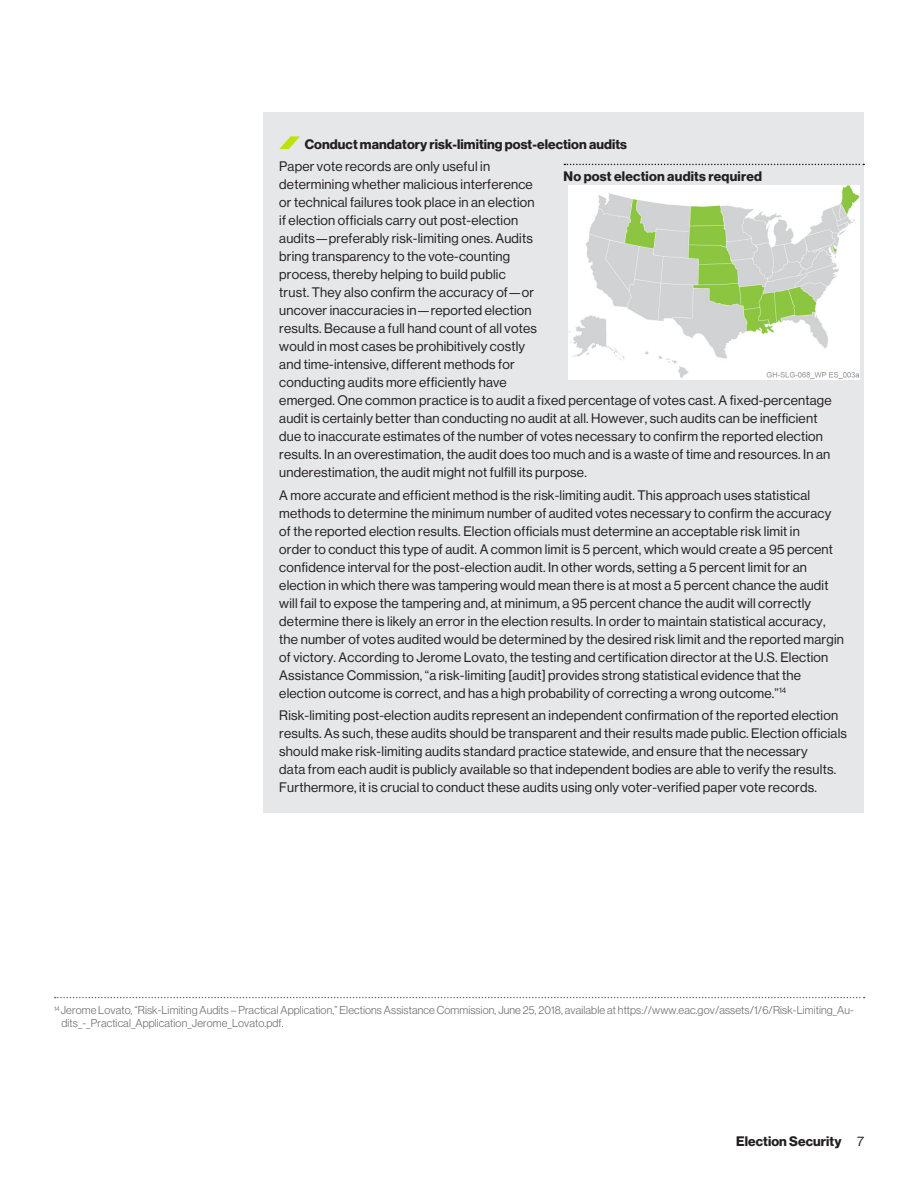
<style>
.page{position:relative;width:918px;height:1188px;background:#fff}
.page>*{position:absolute;margin:0;border:0;box-sizing:border-box;transform-origin:0 0}
.Paragraph_Style_3{font:13.5px/18px "N Haas Grotesk DS Pro 55 Rg";letter-spacing:.015em;color:#231f20}
.Paragraph_Style_3-2{font:13.5px "N Haas Grotesk DS Pro 75 Bd";letter-spacing:.005em;color:#231f20}
.Paragraph_Style_3-3{font:11.25px/12.8px "N Haas Grotesk DS Pro 45 Lt";letter-spacing:.01em;color:#6c6d70}
.s1{font-family:"N Haas Grotesk DS Pro 55 Rg"}
</style>
<div class="page">
<div style="left:263px;top:112px;width:601px;height:700px;background:#e6e7e9"></div>
<svg style="left:279px;top:136px;width:21px;height:13px"></svg>
<svg style="left:55px;top:997px;width:810px;height:1px"></svg>
<svg style="left:564px;top:164px;width:300px;height:1px"></svg>
<img style="left:568px;top:185px;width:291px;height:195px">
<p class="Paragraph_Style_3-2" style="left:305px;top:137px;width:324px">Conduct mandatory risk-limiting post-election audits</p>
<p class="Paragraph_Style_3" style="left:279px;top:158px;width:554px">Paper vote records are only useful in<br>determining whether malicious interference<br>or technical failures took place in an election<br>if election officials carry out post-election<br>audits—preferably risk-limiting ones. Audits<br>bring transparency to the vote-counting<br>process, thereby helping to build public<br>trust. They also confirm the accuracy of—or<br>uncover inaccuracies in—reported election<br>results. Because a full hand count of all votes<br>would in most cases be prohibitively costly<br>and time-intensive, different methods for<br>conducting audits more efficiently have<br>emerged. One common practice is to audit a fixed percentage of votes cast. A fixed-percentage audit is certainly better than conducting no audit at all. However, such audits can be inefficient due to inaccurate estimates of the number of votes necessary to confirm the reported election results. In an overestimation, the audit does too much and is a waste of time and resources. In an underestimation, the audit might not fulfill its purpose.</p>
<p class="Paragraph_Style_3" style="left:279px;top:486px;width:566px">A more accurate and efficient method is the risk-limiting audit. This approach uses statistical methods to determine the minimum number of audited votes necessary to confirm the accuracy of the reported election results. Election officials must determine an acceptable risk limit in<br>order to conduct this type of audit. A common limit is 5 percent, which would create a 95 percent confidence interval for the post-election audit. In other words, setting a 5 percent limit for an election in which there was tampering would mean there is at most a 5 percent chance the audit will fail to expose the tampering and, at minimum, a 95 percent chance the audit will correctly determine there is likely an error in the election results. In order to maintain statistical accuracy, the number of votes audited would be determined by the desired risk limit and the reported margin of victory. According to Jerome Lovato, the testing and certification director at the U.S. Election Assistance Commission, “a risk-limiting [audit] provides strong statistical evidence that the election outcome is correct, and has a high probability of correcting a wrong outcome.”<sup>14</sup></p>
<p class="Paragraph_Style_3" style="left:279px;top:706px;width:569px">Risk-limiting post-election audits represent an independent confirmation of the reported election results. As such, these audits should be transparent and their results made public. Election officials should make risk-limiting audits standard practice statewide, and ensure that the necessary<br>data from each audit is publicly available so that independent bodies are able to verify the results.<br>Furthermore, it is crucial to conduct these audits using only voter-verified paper vote records.</p>
<p class="Paragraph_Style_3-2" style="left:564px;top:168px;width:200px">No post election audits required</p>
<p class="Paragraph_Style_3-3" style="left:62px;top:1004px;width:794px;text-indent:-8px"><sup>14</sup> Jerome Lovato, “Risk-Limiting Audits – Practical Application,” Elections Assistance Commission, June 25, 2018, available at https://www.eac.gov/assets/1/6/Risk-Limiting_Au&shy;dits_-_Practical_Application_Jerome_Lovato.pdf.</p>
<p class="Paragraph_Style_3-2" style="left:736px;top:1133px;width:129px">Election Security <span class="s1">7</span></p>
</div>
